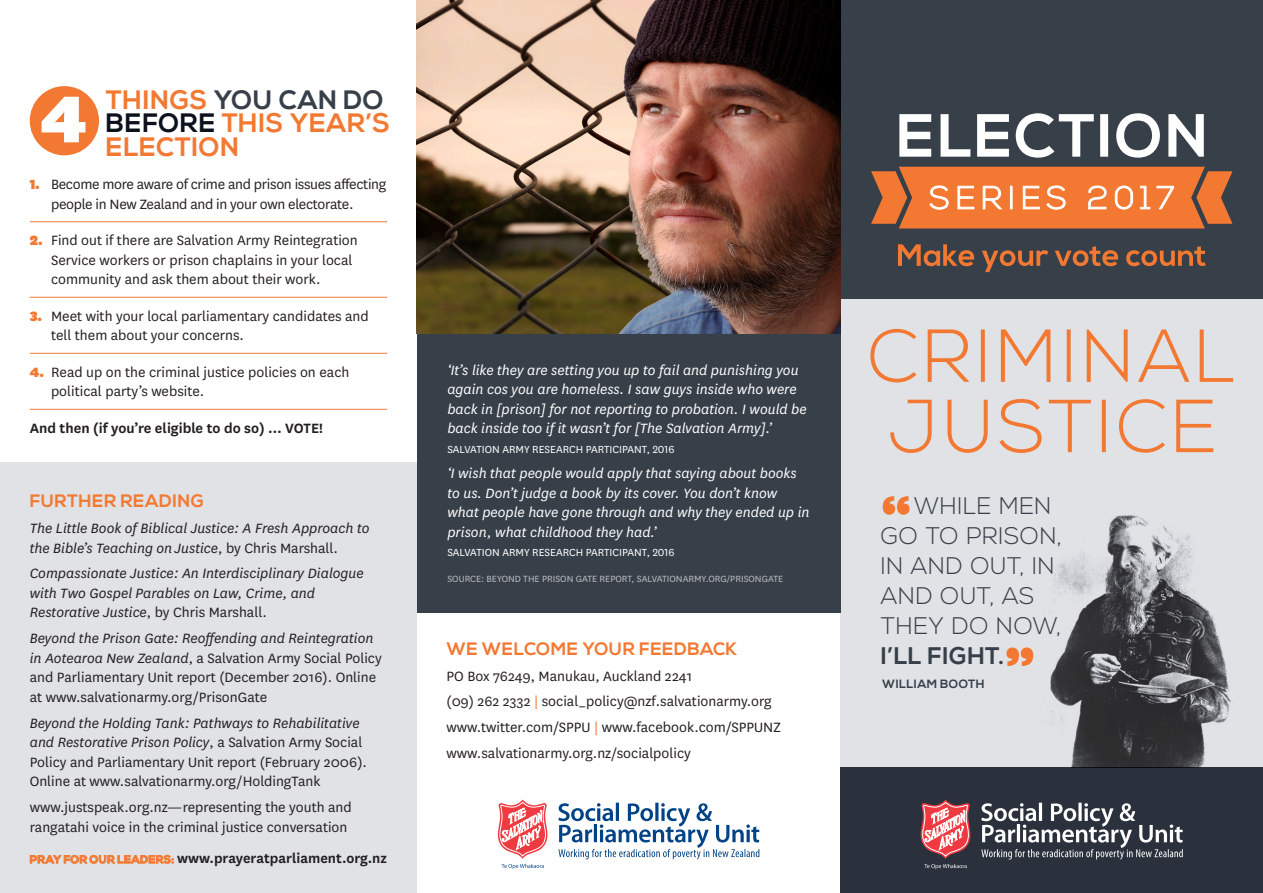
<style>
.page{position:relative;width:1263px;height:893px;background:#fff}
.page>*{position:absolute;margin:0;border:0;box-sizing:border-box;transform-origin:0 0}
.t1{font:900 55.5px "National";color:#f37932}
.t2{font:700 26.55px "Nexa";letter-spacing:.025em;color:#f37932}
.t3{font:700 26.55px "Nexa";letter-spacing:.02em;color:#373f49}
.t4{font:300 24px/30px "Nexa";letter-spacing:.025em;color:#373f49}
.t5{font:700 18px "Nexa";letter-spacing:.025em;color:#f37932}
.t6{font:15.75px/19.5px "National";color:#231f20}
.t7{font:italic 15.75px/19.5px "National";color:#fff}
.t8{font:italic 15.75px/19.5px "National";color:#231f20}
.t9{font:15.75px/19.5px "National";letter-spacing:-.02em;color:#231f20}
.t10{font:600 15.75px "National";color:#231f20}
.t11{font:600 15.6px "National";color:#231f20}
.t12{font:12px "National";color:#fff}
.t13{font:700 12px "Nexa";letter-spacing:.03em;color:#373f49}
.t14{font:10.5px "National";color:#bcbdc0}
.s1{color:#f37932}
.s2{color:#0c121d}
.s3{font-weight:900;color:#f37932}
.s4{font-style:normal}
.s5{font-style:italic}
.s6{font-family:"Nexa";font-weight:700;font-size:10.95px;color:#f37932}
.s7{font-weight:700}
</style>
<div class="page">
<div style="left:840px;top:261px;width:423px;height:632px;background:#e0e2e6"></div>
<div style="left:417px;top:329px;width:423px;height:283px;background:#373f49"></div>
<div style="left:0;top:462px;width:416px;height:431px;background:#e0e2e6"></div>
<div style="left:840px;top:768px;width:423px;height:125px;background:#2b313c"></div>
<div style="left:840px;top:0;width:423px;height:298px;background:#373f49"></div>
<svg style="left:890px;top:399px;width:323px;height:54px"></svg>
<svg style="left:870px;top:329px;width:363px;height:53px"></svg>
<svg style="left:981px;top:803px;width:202px;height:57px"></svg>
<svg style="left:920px;top:767px;width:51px;height:102px"></svg>
<svg style="left:558px;top:803px;width:201px;height:56px"></svg>
<svg style="left:497px;top:799px;width:51px;height:70px"></svg>
<svg style="left:899px;top:113px;width:305px;height:45px"></svg>
<svg style="left:871px;top:167px;width:361px;height:61px;background:#e57d41"></svg>
<svg style="left:898px;top:244px;width:308px;height:28px"></svg>
<div style="left:30px;top:86px;width:69px;height:69px;background:#f37932;border-radius:50%"></div>
<hr style="left:30px;top:221px;width:357px;height:1px;background:#f37932">
<hr style="left:30px;top:297px;width:357px;height:1px;background:#f37932">
<hr style="left:30px;top:353px;width:357px;height:1px;background:#f37932">
<hr style="left:30px;top:409px;width:357px;height:1px;background:#f37932">
<svg style="left:42px;top:97px;width:43px;height:45px"></svg>
<img style="left:1040px;top:515px;width:201px;height:253px">
<img style="left:417px;top:0;width:423px;height:334px">
<svg style="left:30px;top:855px;width:144px;height:8px"></svg>
<p class="t3" style="left:106px;top:84px;width:279px"><span class="s1">THINGS</span> YOU CAN DO</p>
<p class="t2" style="left:106px;top:108px;width:286px"><span class="s2">BEFORE</span> THIS YEAR’S</p>
<p class="t2" style="left:106px;top:132px;width:135px">ELECTION</p>
<p class="t9" style="left:51px;top:174px;width:337px;text-indent:-21px"><span class="s3">1.</span> Become more aware of crime and prison issues affecting people in New Zealand and in your own electorate.</p>
<p class="t6" style="left:51px;top:230px;width:308px;text-indent:-21px"><span class="s3">2.</span> Find out if there are Salvation Army Reintegration<br>Service workers or prison chaplains in your local community and ask them about their work.</p>
<p class="t6" style="left:51px;top:305px;width:319px;text-indent:-21px"><span class="s3">3.</span> Meet with your local parliamentary candidates and tell them about your concerns.</p>
<p class="t6" style="left:51px;top:361px;width:300px;text-indent:-21px"><span class="s3">4.</span> Read up on the criminal justice policies on each political party’s website.</p>
<p class="t10" style="left:30px;top:417px;width:295px">And then (if you’re eligible to do so) … VOTE!</p>
<p class="t5" style="left:30px;top:491px;width:176px">FURTHER READING</p>
<p class="t8" style="left:30px;top:518px;width:341px">The Little Book of Biblical Justice: A Fresh Approach to the Bible’s Teaching on Justice<span class="s4">, by Chris Marshall.</span></p>
<p class="t8" style="left:30px;top:563px;width:335px">Compassionate Justice: An Interdisciplinary Dialogue with Two Gospel Parables on Law, Crime, and<br>Restorative Justice<span class="s4">, by Chris Marshall.</span></p>
<p class="t6" style="left:30px;top:628px;width:354px"><span class="s5">Beyond the Prison Gate: Reoffending and Reintegration in Aotearoa New Zealand</span>, a Salvation Army Social Policy and Parliamentary Unit report (December 2016). Online at www.salvationarmy.org/PrisonGate</p>
<p class="t6" style="left:30px;top:712px;width:339px"><span class="s5">Beyond the Holding Tank: Pathways to Rehabilitative and Restorative Prison Policy</span>, a Salvation Army Social Policy and Parliamentary Unit report (February 2006).<br>Online at www.salvationarmy.org/HoldingTank</p>
<p class="t6" style="left:30px;top:797px;width:323px">www.justspeak.org.nz—representing the youth and rangatahi voice in the criminal justice conversation</p>
<p class="t11" style="left:30px;top:848px;width:359px"><span class="s6">PRAY FOR OUR LEADERS:</span> www.prayeratparliament.org.nz</p>
<p class="t7" style="left:447px;top:360px;width:361px">‘It’s like they are setting you up to fail and punishing you again cos you are homeless. I saw guys inside who were back in [prison] for not reporting to probation. I would be back inside too if it wasn’t for [The Salvation Army].’</p>
<p class="t12" style="left:447px;top:441px;width:229px">SALVATION ARMY RESEARCH PARTICIPANT, 2016</p>
<p class="t7" style="left:447px;top:463px;width:364px">‘I wish that people would apply that saying about books to us. Don’t judge a book by its cover. You don’t know what people have gone through and why they ended up in prison, what childhood they had.’</p>
<p class="t12" style="left:447px;top:545px;width:229px">SALVATION ARMY RESEARCH PARTICIPANT, 2016</p>
<p class="t14" style="left:447px;top:572px;width:337px">SOURCE: BEYOND THE PRISON GATE REPORT, SALVATIONARMY.ORG/PRISONGATE</p>
<p class="t5" style="left:446px;top:638px;width:292px">WE WELCOME YOUR FEEDBACK</p>
<p class="t6" style="left:446px;top:665px;width:247px">PO Box 76249, Manukau, Auckland 2241</p>
<p class="t6" style="left:446px;top:691px;width:327px">(09) 262 2332 <span class="s1">|</span> social_policy@nzf.salvationarmy.org</p>
<p class="t6" style="left:446px;top:717px;width:336px">www.twitter.com/SPPU <span class="s1">|</span> www.facebook.com/SPPUNZ</p>
<p class="t6" style="left:446px;top:743px;width:246px">www.salvationarmy.org.nz/socialpolicy</p>
<p class="t1" style="left:881px;top:478px;width:32px">“</p>
<p class="t4" style="left:881px;top:492px;width:183px;text-indent:34px">WHILE MEN<br>GO TO PRISON,<br>IN AND OUT, IN<br>AND OUT, AS<br>THEY DO NOW,<br><span class="s7">I’LL FIGHT.</span></p>
<p class="t13" style="left:882px;top:677px;width:104px">WILLIAM BOOTH</p>
<p class="t1" style="left:1004px;top:629px;width:32px">”</p>
</div>
